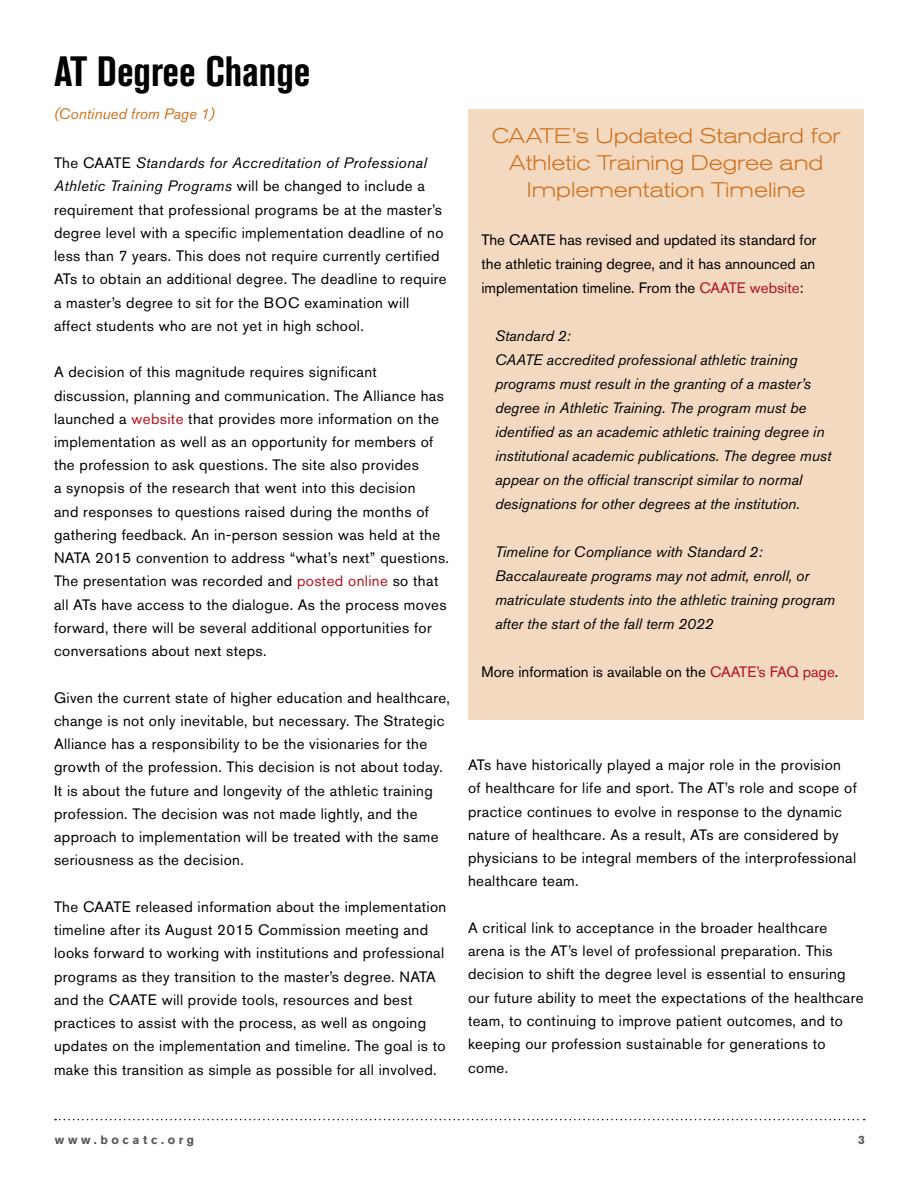
<style>
.page{position:relative;width:918px;height:1188px;background:#fff}
.page>*{position:absolute;margin:0;border:0;box-sizing:border-box;transform-origin:0 0}
.t1{font:700 condensed 42px "Akzidenz Grotesk BE";color:#000}
.t2{font:300 expanded 21px/27px "Akzidenz Grotesk BE";color:#d06f1a;text-align:center}
.t3{font:15px/23.2px "Akzidenz Grotesk BE";letter-spacing:.025em;color:#000}
.t4{font:italic 15px/24px "Akzidenz Grotesk BE";color:#000}
.t5{font:15px "Akzidenz Grotesk BE";color:#000}
.t6{font:italic 15px "Akzidenz Grotesk BE";color:#d06f1a}
.t7{font:700 12px "Akzidenz Grotesk BE";letter-spacing:.3em;color:#58595b}
.s1{font-style:italic}
.s2{color:#b5121b}
</style>
<div class="page">
<svg style="left:55px;top:1119px;width:810px;height:1px"></svg>
<div style="left:469px;top:109px;width:395px;height:610px;background:#f4d9c1"></div>
<h1 class="t1" style="left:54px;top:47px;width:258px">AT Degree Change</h1>
<p class="t6" style="left:54px;top:105px;width:162px">(Continued from Page 1)</p>
<p class="t3" style="left:54px;top:151px;width:394px">The CAATE <span class="s1">Standards for Accreditation of Professional Athletic Training Programs</span> will be changed to include a requirement that professional programs be at the master’s degree level with a specific implementation deadline of no less than 7 years. This does not require currently certified ATs to obtain an additional degree. The deadline to require a master’s degree to sit for the BOC examination will affect students who are not yet in high school.</p>
<p class="t3" style="left:54px;top:360px;width:397px">A decision of this magnitude requires significant discussion, planning and communication. The Alliance has launched a <span class="s2">website</span> that provides more information on the implementation as well as an opportunity for members of the profession to ask questions. The site also provides<br>a synopsis of the research that went into this decision<br>and responses to questions raised during the months of gathering feedback. An in-person session was held at the NATA 2015 convention to address “what’s next” questions.<br>The presentation was recorded and <span class="s2">posted online</span> so that all ATs have access to the dialogue. As the process moves forward, there will be several additional opportunities for conversations about next steps.</p>
<p class="t3" style="left:54px;top:686px;width:398px">Given the current state of higher education and healthcare, change is not only inevitable, but necessary. The Strategic Alliance has a responsibility to be the visionaries for the growth of the profession. This decision is not about today.<br>It is about the future and longevity of the athletic training profession. The decision was not made lightly, and the approach to implementation will be treated with the same seriousness as the decision.</p>
<p class="t3" style="left:54px;top:895px;width:394px">The CAATE released information about the implementation timeline after its August 2015 Commission meeting and looks forward to working with institutions and professional programs as they transition to the master’s degree. NATA and the CAATE will provide tools, resources and best practices to assist with the process, as well as ongoing updates on the implementation and timeline. The goal is to make this transition as simple as possible for all involved.</p>
<h2 class="t2" style="left:492px;top:122px;width:351px">CAATE’s Updated Standard for<br>Athletic Training Degree and<br>Implementation Timeline</h2>
<p class="t3" style="left:482px;top:228px;width:336px;line-height:24px;text-align:justify">The CAATE has revised and updated its standard for the athletic training degree, and it has announced an implementation timeline. From the <span class="s2">CAATE website</span>:</p>
<p class="t4" style="left:495px;top:324px;width:338px">Standard 2:<br>CAATE accredited professional athletic training programs must result in the granting of a master’s degree in Athletic Training. The program must be identified as an academic athletic training degree in institutional academic publications. The degree must appear on the official transcript similar to normal designations for other degrees at the institution.</p>
<p class="t4" style="left:495px;top:540px;width:342px">Timeline for Compliance with Standard 2:<br>Baccalaureate programs may not admit, enroll, or matriculate students into the athletic training program after the start of the fall term 2022</p>
<p class="t5" style="left:482px;top:663px;width:358px">More information is available on the <span class="s2">CAATE’s FAQ page</span>.</p>
<p class="t3" style="left:468px;top:753px;width:390px">ATs have historically played a major role in the provision of healthcare for life and sport. The AT’s role and scope of practice continues to evolve in response to the dynamic nature of healthcare. As a result, ATs are considered by physicians to be integral members of the interprofessional healthcare team.</p>
<p class="t3" style="left:468px;top:916px;width:397px">A critical link to acceptance in the broader healthcare arena is the AT’s level of professional preparation. This decision to shift the degree level is essential to ensuring our future ability to meet the expectations of the healthcare team, to continuing to improve patient outcomes, and to keeping our profession sustainable for generations to come.</p>
<p class="t7" style="left:55px;top:1133px;width:141px">www.bocatc.org</p>
<p class="t7" style="left:858px;top:1133px;width:8px">3</p>
</div>
